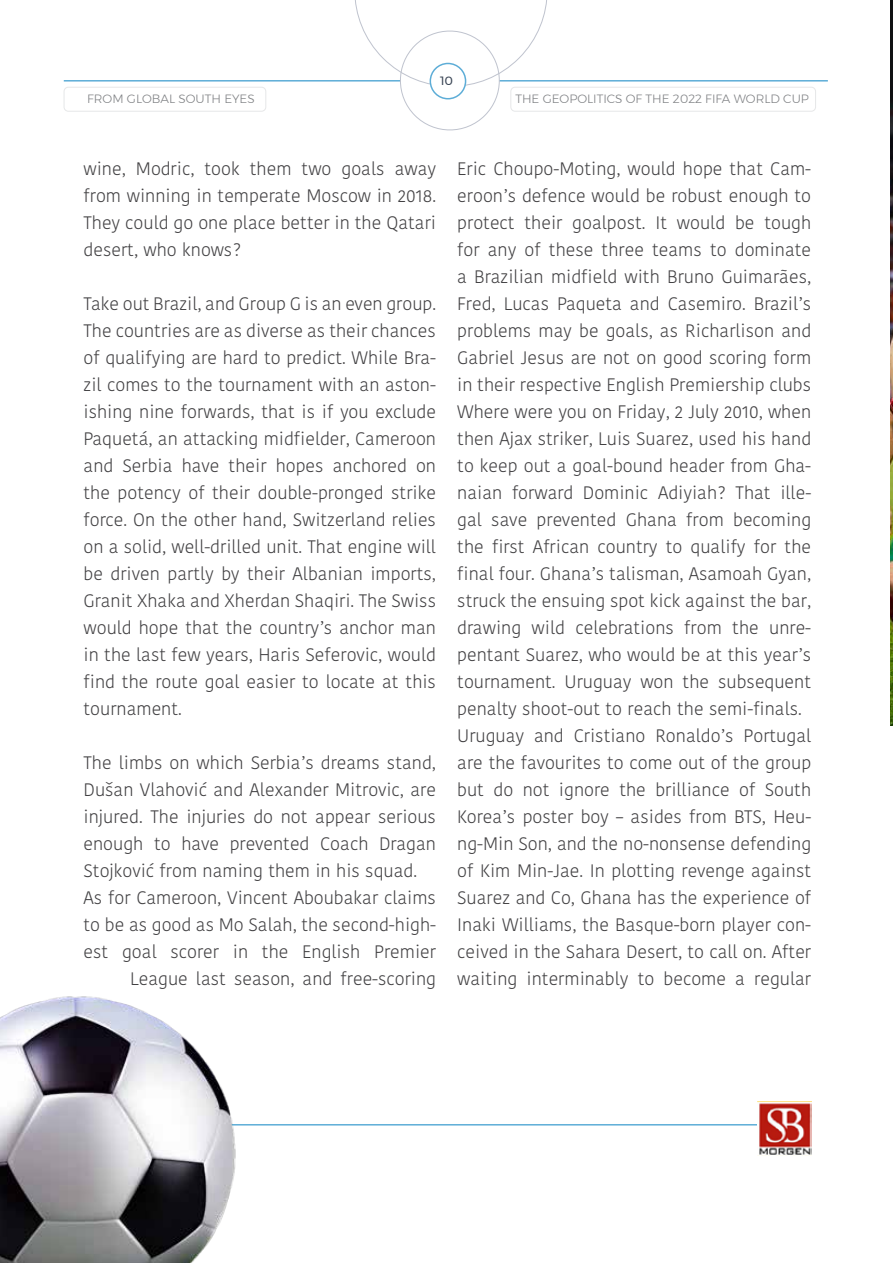
<style>
.page{position:relative;width:893px;height:1263px;background:#fff}
.page>*{position:absolute;margin:0;border:0;box-sizing:border-box;transform-origin:0 0}
.t1{font:300 18px/27px "Kohinoor Telugu";color:#414042;text-align:justify}
.t2{font:300 12px "Montserrat";color:#808285}
.t3{font:12px "Montserrat";color:#394454}
</style>
<div class="page">
<hr style="left:891px;top:0;width:2px;height:726px;background:#101113">
<img style="left:891px;top:106px;width:2px;height:620px">
<hr style="left:223px;top:1124px;width:542px;height:1px;background:#5dadd7">
<img style="left:758px;top:1101px;width:53px;height:54px">
<img style="left:0;top:996px;width:270px;height:267px">
<hr style="left:64px;top:80px;width:764px;height:2px;background:#5dadd7">
<svg style="left:345px;top:0;width:212px;height:131px"></svg>
<div style="left:430px;top:63px;width:36px;height:36px;background:#fff;border-radius:50%"></div>
<div style="left:430px;top:63px;width:36px;height:36px;border:2px solid #5dadd7;border-radius:50%"></div>
<div style="left:64px;top:87px;width:202px;height:24px;border:1px solid #e6e7e8;border-radius:4px"></div>
<div style="left:511px;top:87px;width:305px;height:24px;border:1px solid #e6e7e8;border-radius:4px"></div>
<p class="t3" style="left:440px;top:72px;width:14px">10</p>
<p class="t2" style="left:87px;top:90px;width:169px">FROM GLOBAL SOUTH EYES</p>
<p class="t2" style="left:515px;top:90px;width:295px">THE GEOPOLITICS OF THE 2022 FIFA WORLD CUP</p>
<p class="t1" style="left:84px;top:155px;width:354px">wine, Modric, took them two goals away from winning in temperate Moscow in 2018.<br>They could go one place better in the Qatari desert, who knows?</p>
<p class="t1" style="left:84px;top:290px;width:354px">Take out Brazil, and Group G is an even group.<br>The countries are as diverse as their chances of qualifying are hard to predict. While Bra&shy;zil comes to the tournament with an aston&shy;ishing nine forwards, that is if you exclude Paquetá, an attacking midfielder, Cameroon and Serbia have their hopes anchored on the potency of their double-pronged strike force. On the other hand, Switzerland relies on a solid, well-drilled unit. That engine will be driven partly by their Albanian imports, Granit Xhaka and Xherdan Shaqiri. The Swiss would hope that the country’s anchor man in the last few years, Haris Seferovic, would find the route goal easier to locate at this tournament.</p>
<p class="t1" style="left:84px;top:749px;width:354px">The limbs on which Serbia’s dreams stand,</p>
<p class="t1" style="left:84px;top:776px;width:354px">Dušan Vlahović and Alexander Mitrovic, are</p>
<p class="t1" style="left:84px;top:803px;width:354px">injured. The injuries do not appear serious</p>
<p class="t1" style="left:84px;top:830px;width:354px">enough to have prevented Coach Dragan</p>
<p class="t1" style="left:84px;top:857px;width:335px">Stojković from naming them in his squad.</p>
<p class="t1" style="left:84px;top:884px;width:354px">As for Cameroon, Vincent Aboubakar claims</p>
<p class="t1" style="left:84px;top:911px;width:354px">to be as good as Mo Salah, the second-high-</p>
<p class="t1" style="left:84px;top:938px;width:354px">est goal scorer in the English Premier</p>
<p class="t1" style="left:130px;top:965px;width:308px">League last season, and free-scoring</p>
<p class="t1" style="left:457px;top:155px;width:355px;text-align:left">Eric Choupo-Moting, would hope that Cam&shy;eroon’s defence would be robust enough to protect their goalpost. It would be tough for any of these three teams to dominate a Brazilian midfield with Bruno Guimarães, Fred, Lucas Paqueta and Casemiro. Brazil’s problems may be goals, as Richarlison and Gabriel Jesus are not on good scoring form in their respective English Premiership clubs Where were you on Friday, 2 July 2010, when then Ajax striker, Luis Suarez, used his hand to keep out a goal-bound header from Gha&shy;naian forward Dominic Adiyiah? That ille&shy;gal save prevented Ghana from becoming the first African country to qualify for the final four. Ghana’s talisman, Asamoah Gyan, struck the ensuing spot kick against the bar, drawing wild celebrations from the unre&shy;pentant Suarez, who would be at this year’s tournament. Uruguay won the subsequent penalty shoot-out to reach the semi-finals.<br>Uruguay and Cristiano Ronaldo’s Portugal are the favourites to come out of the group but do not ignore the brilliance of South Korea’s poster boy – asides from BTS, Heu&shy;ng-Min Son, and the no-nonsense defending of Kim Min-Jae. In plotting revenge against Suarez and Co, Ghana has the experience of Inaki Williams, the Basque-born player con&shy;ceived in the Sahara Desert, to call on. After waiting interminably to become a regular</p>
</div>
